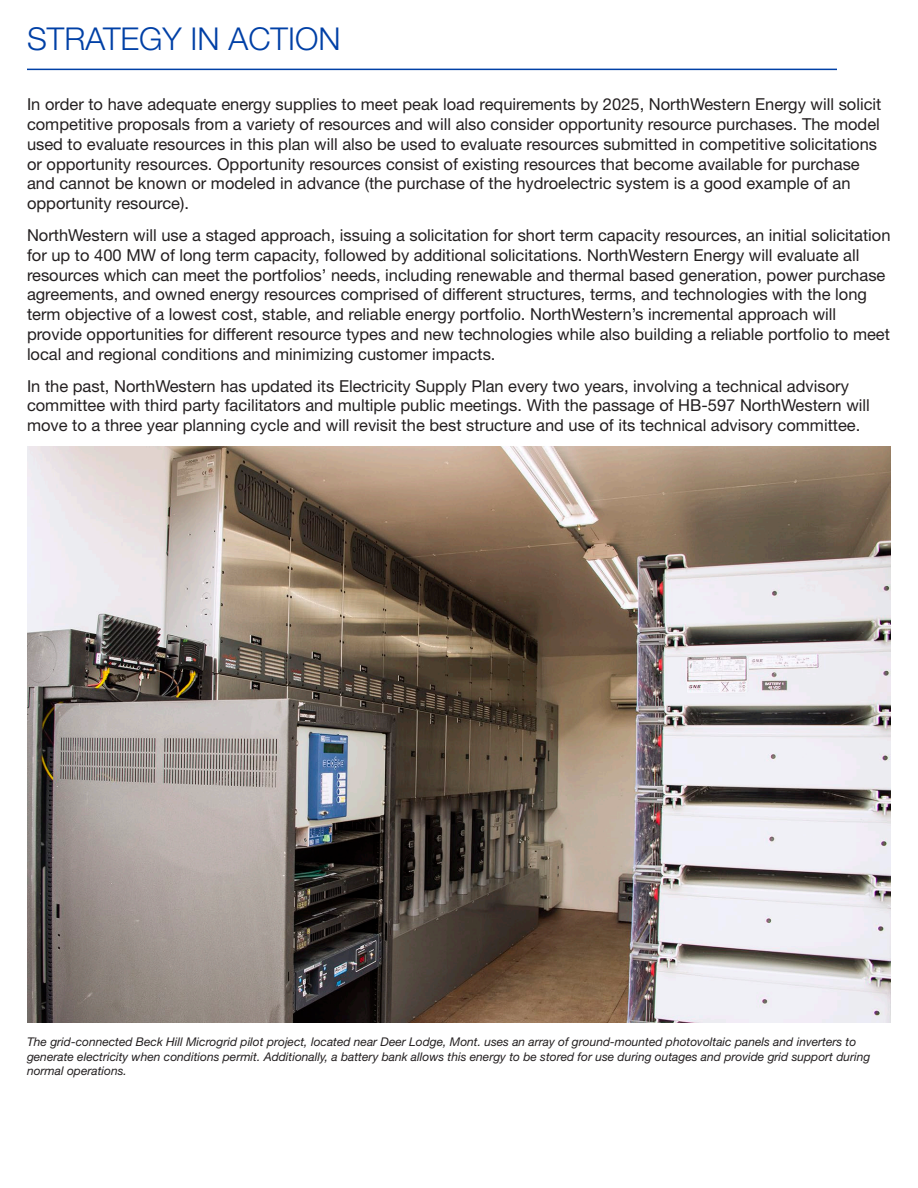
<style>
.page{position:relative;width:918px;height:1188px;background:#fff}
.page>*{position:absolute;margin:0;border:0;box-sizing:border-box;transform-origin:0 0}
.t1{font:300 31.5px "Helvetica Neue LT Std";color:#0040a6}
.t2{font:16.5px/19.8px "Helvetica Neue LT Std";color:#231f20}
.t3{font:italic 12px/14.4px "Helvetica Neue LT Std";color:#231f20}
</style>
<div class="page">
<hr style="left:27px;top:69px;width:810px;height:1px;background:#0040a6">
<img style="left:27px;top:446px;width:864px;height:576px">
<h1 class="t1" style="left:27px;top:19px;width:315px">STRATEGY IN ACTION</h1>
<p class="t2" style="left:27px;top:94px;width:856px">In order to have adequate energy supplies to meet peak load requirements by 2025, NorthWestern Energy will solicit competitive proposals from a variety of resources and will also consider opportunity resource purchases. The model used to evaluate resources in this plan will also be used to evaluate resources submitted in competitive solicitations or opportunity resources. Opportunity resources consist of existing resources that become available for purchase and cannot be known or modeled in advance (the purchase of the hydroelectric system is a good example of an opportunity resource).</p>
<p class="t2" style="left:27px;top:225px;width:865px">NorthWestern will use a staged approach, issuing a solicitation for short term capacity resources, an initial solicitation for up to 400 MW of long term capacity, followed by additional solicitations. NorthWestern Energy will evaluate all resources which can meet the portfolios’ needs, including renewable and thermal based generation, power purchase agreements, and owned energy resources comprised of different structures, terms, and technologies with the long term objective of a lowest cost, stable, and reliable energy portfolio. NorthWestern’s incremental approach will provide opportunities for different resource types and new technologies while also building a reliable portfolio to meet local and regional conditions and minimizing customer impacts.</p>
<p class="t2" style="left:27px;top:376px;width:844px">In the past, NorthWestern has updated its Electricity Supply Plan every two years, involving a technical advisory committee with third party facilitators and multiple public meetings. With the passage of HB-597 NorthWestern will move to a three year planning cycle and will revisit the best structure and use of its technical advisory committee.</p>
<p class="t3" style="left:27px;top:1035px;width:845px">The grid-connected Beck Hill Microgrid pilot project, located near Deer Lodge, Mont. uses an array of ground-mounted photovoltaic panels and inverters to generate electricity when conditions permit. Additionally, a battery bank allows this energy to be stored for use during outages and provide grid support during normal operations.</p>
</div>
